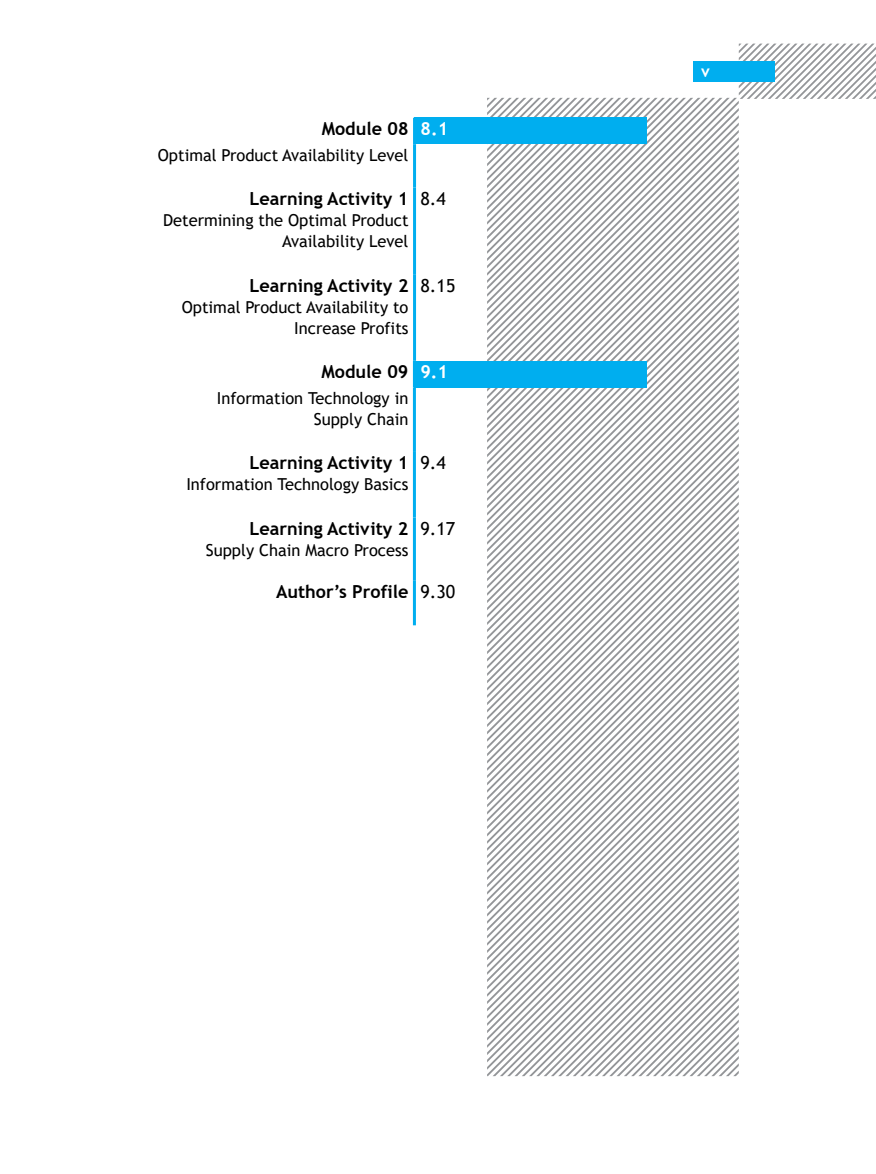
<style>
.page{position:relative;width:876px;height:1174px;background:#fff}
.page>*{position:absolute;margin:0;border:0;box-sizing:border-box;transform-origin:0 0}
.t1{font:700 18px "Trebuchet MS";color:#000}
.t2{font:18px "Trebuchet MS";color:#000}
.t3{font:16.5px/21px "Trebuchet MS";color:#000;text-align:right}
.t4{font:700 16.5px "Trebuchet MS";color:#fff}
.s1{color:#fff}
.s2{font-weight:400}
</style>
<div class="page">
<svg style="left:739px;top:44px;width:137px;height:55px"></svg>
<div style="left:693px;top:61px;width:82px;height:21px;background:#00aeef"></div>
<svg style="left:686px;top:98px;width:51px;height:250px"></svg>
<svg style="left:686px;top:98px;width:44px;height:242px"></svg>
<svg style="left:686px;top:98px;width:36px;height:235px"></svg>
<svg style="left:686px;top:98px;width:29px;height:228px"></svg>
<svg style="left:686px;top:98px;width:22px;height:220px"></svg>
<svg style="left:686px;top:98px;width:14px;height:213px"></svg>
<svg style="left:686px;top:98px;width:7px;height:206px"></svg>
<svg style="left:487px;top:98px;width:199px;height:401px"></svg>
<svg style="left:487px;top:499px;width:252px;height:40px"></svg>
<svg style="left:487px;top:539px;width:252px;height:537px"></svg>
<div style="left:414px;top:361px;width:232px;height:26px;background:#00aeef"></div>
<hr style="left:413px;top:361px;width:3px;height:26px;background:#00aeef">
<hr style="left:413px;top:387px;width:3px;height:65px;background:#00aeef">
<hr style="left:413px;top:452px;width:3px;height:65px;background:#00aeef">
<hr style="left:413px;top:517px;width:3px;height:64px;background:#00aeef">
<hr style="left:413px;top:581px;width:3px;height:44px;background:#00aeef">
<div style="left:415px;top:118px;width:232px;height:26px;background:#00aeef"></div>
<hr style="left:413px;top:118px;width:3px;height:26px;background:#00aeef">
<hr style="left:413px;top:144px;width:3px;height:44px;background:#00aeef">
<hr style="left:413px;top:188px;width:3px;height:86px;background:#00aeef">
<hr style="left:413px;top:274px;width:3px;height:87px;background:#00aeef">
<p class="t1" style="left:322px;top:118px;width:128px">Module 08 <span class="s1">8.1</span></p>
<p class="t3" style="left:158px;top:144px;width:252px">Optimal Product Availability Level</p>
<p class="t1" style="left:250px;top:187px;width:160px">Learning Activity 1</p>
<p class="t3" style="left:163px;top:210px;width:247px">Determining the Optimal Product<br>Availability Level</p>
<p class="t2" style="left:421px;top:187px;width:27px">8.4</p>
<p class="t1" style="left:250px;top:274px;width:160px">Learning Activity 2</p>
<p class="t3" style="left:182px;top:296px;width:228px">Optimal Product Availability to<br>Increase Profits</p>
<p class="t2" style="left:421px;top:274px;width:36px">8.15</p>
<p class="t1" style="left:322px;top:360px;width:128px">Module 09 <span class="s1">9.1</span></p>
<p class="t3" style="left:217px;top:387px;width:193px">Information Technology in<br>Supply Chain</p>
<p class="t1" style="left:249px;top:452px;width:160px">Learning Activity 1</p>
<p class="t3" style="left:186px;top:474px;width:224px">Information Technology Basics</p>
<p class="t2" style="left:420px;top:452px;width:27px">9.4</p>
<p class="t1" style="left:249px;top:517px;width:160px">Learning Activity 2</p>
<p class="t3" style="left:206px;top:539px;width:204px">Supply Chain Macro Process</p>
<p class="t2" style="left:420px;top:517px;width:36px">9.17</p>
<p class="t1" style="left:276px;top:580px;width:181px">Author’s Profile <span class="s2">9.30</span></p>
<p class="t4" style="left:701px;top:61px;width:10px">v</p>
</div>
